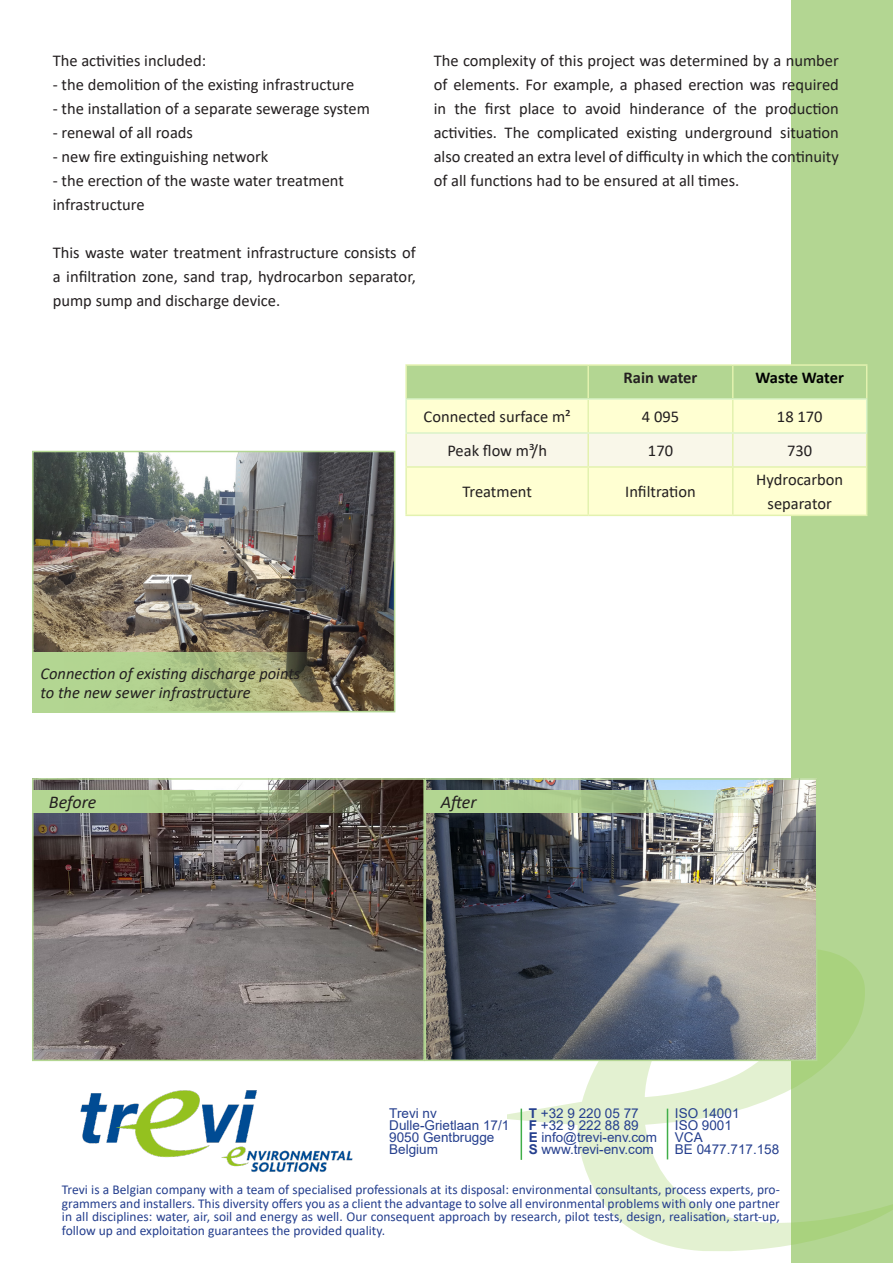
<style>
.page{position:relative;width:893px;height:1263px;background:#fff}
.page>*{position:absolute;margin:0;border:0;box-sizing:border-box;transform-origin:0 0}
.t1{font:italic 18px "Calibri";color:#231f20}
.t2{font:16.5px/24px "Calibri";color:#231f20;text-align:justify}
.t3{font:italic 16.5px/19.8px "Calibri";color:#231f20}
.t4{font:700 16.5px "Calibri";letter-spacing:-.01em;color:#000001}
.t5{font:700 16.5px "Calibri";color:#231f20}
.t6{font:13.5px/13.5px "Calibri";color:#253f8e;text-align:justify}
.t7{font:13.5px/12px "Arial";color:#253f8e}
.s1{font-weight:700}
</style>
<div class="page">
<div style="left:792px;top:0;width:101px;height:1263px;background:#b3d692"></div>
<svg style="left:507px;top:950px;width:386px;height:301px"></svg>
<img style="left:80px;top:1090px;width:273px;height:82px">
<hr style="left:521px;top:1108px;width:1px;height:52px;background:#40ae49">
<hr style="left:667px;top:1108px;width:1px;height:51px;background:#40ae49">
<img style="left:35px;top:454px;width:357px;height:255px">
<div style="left:32px;top:451px;width:363px;height:261px;border:2px solid #b3d692"></div>
<img style="left:35px;top:781px;width:779px;height:277px">
<div style="left:32px;top:778px;width:393px;height:283px;border:2px solid #b3d692"></div>
<div style="left:425px;top:778px;width:392px;height:283px;border:2px solid #b3d692"></div>
<svg style="left:424px;top:790px;width:346px;height:22px;background:#b0cc9b"></svg>
<svg style="left:32px;top:790px;width:347px;height:22px;background:#9bb27f"></svg>
<svg style="left:32px;top:652px;width:284px;height:60px;background:#aabf84"></svg>
<svg style="left:407px;top:366px;width:459px;height:149px;background:#ecf3c8"></svg>
<hr style="left:405px;top:466px;width:183px;height:2px;background:#e3f2af">
<hr style="left:588px;top:466px;width:145px;height:2px;background:#e3f2af">
<hr style="left:733px;top:466px;width:134px;height:2px;background:#e3f2af">
<hr style="left:405px;top:434px;width:2px;height:32px;background:#e3f2af">
<hr style="left:405px;top:468px;width:2px;height:47px;background:#e3f2af">
<hr style="left:405px;top:515px;width:183px;height:1px;background:#e3f2af">
<hr style="left:587px;top:366px;width:2px;height:32px;background:#e3f2af">
<hr style="left:587px;top:400px;width:2px;height:32px;background:#e3f2af">
<hr style="left:587px;top:434px;width:2px;height:32px;background:#e3f2af">
<hr style="left:587px;top:468px;width:2px;height:47px;background:#e3f2af">
<hr style="left:588px;top:515px;width:145px;height:1px;background:#e3f2af">
<hr style="left:732px;top:366px;width:1px;height:32px;background:#e3f2af">
<hr style="left:732px;top:400px;width:1px;height:32px;background:#e3f2af">
<hr style="left:732px;top:434px;width:1px;height:32px;background:#e3f2af">
<hr style="left:866px;top:434px;width:1px;height:32px;background:#e3f2af">
<hr style="left:732px;top:468px;width:1px;height:47px;background:#e3f2af">
<hr style="left:866px;top:468px;width:1px;height:47px;background:#e3f2af">
<hr style="left:733px;top:515px;width:134px;height:1px;background:#e3f2af">
<hr style="left:405px;top:364px;width:183px;height:2px;background:#e3f2af">
<hr style="left:405px;top:366px;width:2px;height:32px;background:#e3f2af">
<hr style="left:588px;top:364px;width:145px;height:2px;background:#e3f2af">
<hr style="left:733px;top:364px;width:134px;height:2px;background:#e3f2af">
<hr style="left:866px;top:366px;width:1px;height:32px;background:#e3f2af">
<hr style="left:405px;top:398px;width:183px;height:2px;background:#daf3c8">
<hr style="left:405px;top:400px;width:2px;height:32px;background:#daf3c8">
<hr style="left:588px;top:398px;width:145px;height:2px;background:#daf3c8">
<hr style="left:733px;top:398px;width:134px;height:2px;background:#daf3c8">
<hr style="left:866px;top:400px;width:1px;height:32px;background:#daf3c8">
<hr style="left:405px;top:432px;width:183px;height:2px;background:#daf3c8">
<hr style="left:588px;top:432px;width:145px;height:2px;background:#daf3c8">
<hr style="left:733px;top:432px;width:134px;height:2px;background:#daf3c8">
<p class="t2" style="left:53px;top:48px;width:155px">The activities included:</p>
<p class="t2" style="left:53px;top:72px;width:303px">- the demolition of the existing infrastructure</p>
<p class="t2" style="left:53px;top:96px;width:319px">- the installation of a separate sewerage system</p>
<p class="t2" style="left:53px;top:121px;width:142px">- renewal of all roads</p>
<p class="t2" style="left:53px;top:145px;width:217px">- new fire extinguishing network</p>
<p class="t2" style="left:53px;top:169px;width:293px">- the erection of the waste water treatment infrastructure</p>
<p class="t2" style="left:53px;top:241px;width:365px">This waste water treatment infrastructure consists of a infiltration zone, sand trap, hydrocarbon separator, pump sump and discharge device.</p>
<p class="t2" style="left:434px;top:48px;width:407px">The complexity of this project was determined by a number of elements. For example, a phased erection was required in the first place to avoid hinderance of the production activities. The complicated existing underground situation also created an extra level of difficulty in which the continuity of all functions had to be ensured at all times.</p>
<p class="t5" style="left:624px;top:366px;width:75px">Rain water</p>
<p class="t4" style="left:755px;top:366px;width:90px">Waste Water</p>
<p class="t2" style="left:424px;top:404px;width:149px">Connected surface m²</p>
<p class="t2" style="left:642px;top:404px;width:39px">4 095</p>
<p class="t2" style="left:777px;top:404px;width:47px">18 170</p>
<p class="t2" style="left:447px;top:438px;width:101px">Peak flow m³/h</p>
<p class="t2" style="left:648px;top:438px;width:27px">170</p>
<p class="t2" style="left:787px;top:438px;width:27px">730</p>
<p class="t2" style="left:462px;top:479px;width:71px">Treatment</p>
<p class="t2" style="left:625px;top:479px;width:72px">Infiltration</p>
<p class="t2" style="left:756px;top:467px;width:88px;text-align:center">Hydrocarbon separator</p>
<p class="t3" style="left:41px;top:662px;width:261px">Connection of existing discharge points to the new sewer infrastructure</p>
<p class="t1" style="left:49px;top:789px;width:49px">Before</p>
<p class="t1" style="left:441px;top:789px;width:38px">After</p>
<p class="t7" style="left:389px;top:1107px;width:122px">Trevi nv<br>Dulle-Grietlaan 17/1<br>9050 Gentbrugge<br>Belgium</p>
<p class="t7" style="left:529px;top:1107px;width:130px"><span class="s1">T</span> +32 9 220 05 77<br><span class="s1">F</span> +32 9 222 88 89<br><span class="s1">E</span> info@trevi-env.com<br><span class="s1">S</span> www.trevi-env.com</p>
<p class="t7" style="left:675px;top:1107px;width:106px">ISO 14001<br>ISO 9001<br>VCA<br>BE 0477.717.158</p>
<p class="t6" style="left:62px;top:1183px;width:719px">Trevi is a Belgian company with a team of specialised professionals at its disposal: environmental consultants, process experts, pro&shy;grammers and installers. This diversity offers you as a client the advantage to solve all environmental problems with only one partner in all disciplines: water, air, soil and energy as well. Our consequent approach by research, pilot tests, design, realisation, start-up, follow up and exploitation guarantees the provided quality.</p>
</div>
